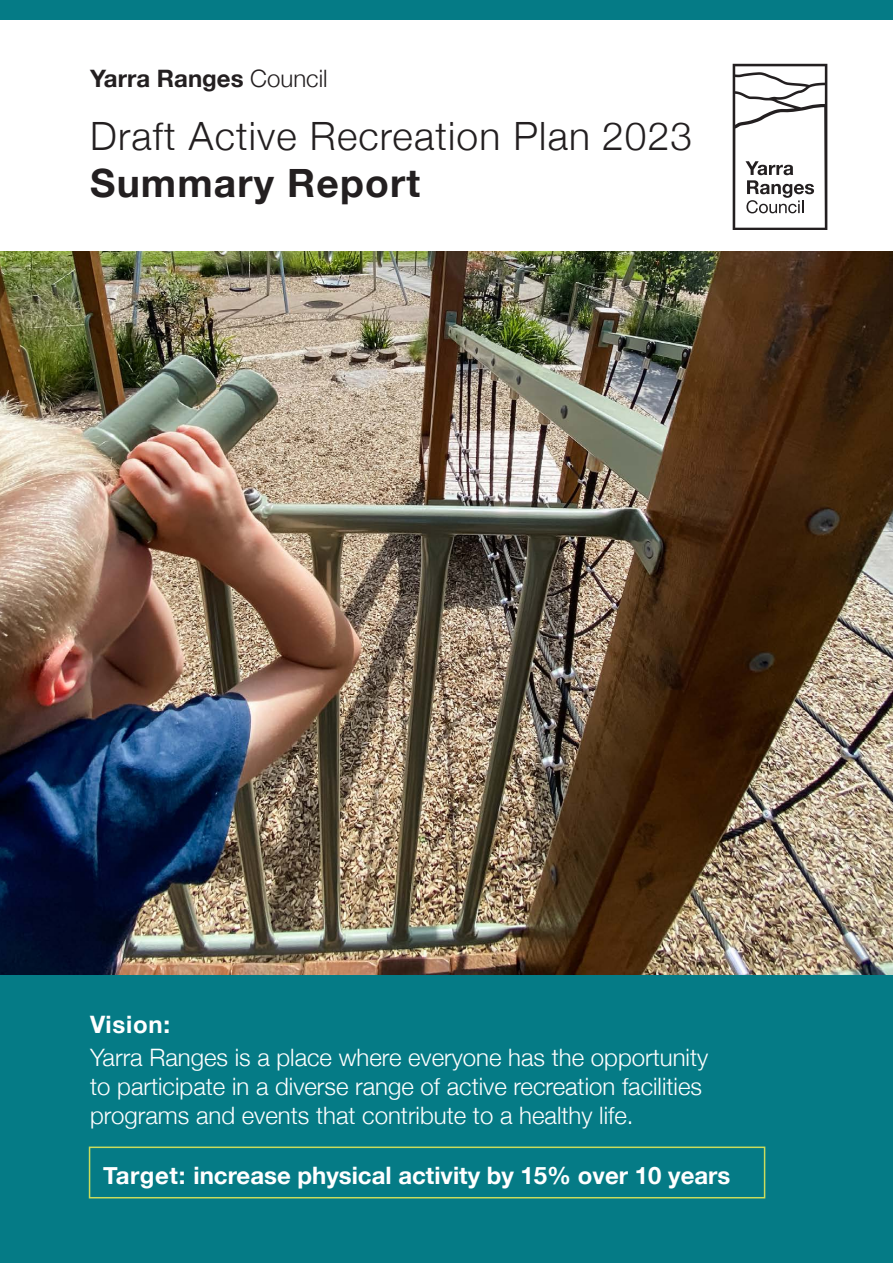
<style>
.page{position:relative;width:893px;height:1263px;background:#fff}
.page>*{position:absolute;margin:0;border:0;box-sizing:border-box;transform-origin:0 0}
.t1{font:300 39px "Helvetica Neue";letter-spacing:.03em;color:#231f20}
.t2{font:700 39px "Helvetica Neue";letter-spacing:.03em;color:#231f20}
.Copy{font:300 24px/28.8px "Helvetica Neue";color:#fff}
.Copy-2{font:700 24px "Helvetica Neue";color:#fff}
.t3{font:700 24px "Helvetica Neue";color:#231f20}
.s1{font-weight:300}
</style>
<div class="page">
<img style="left:0;top:251px;width:893px;height:725px">
<svg style="left:733px;top:64px;width:94px;height:166px"></svg>
<div style="left:0;top:976px;width:893px;height:287px;background:#057b86"></div>
<div style="left:89px;top:1146px;width:676px;height:52px;border:2px solid #cbdc5c"></div>
<div style="left:0;top:0;width:893px;height:20px;background:#057b86"></div>
<p class="t3" style="left:90px;top:64px;width:239px">Yarra Ranges <span class="s1">Council</span></p>
<p class="t1" style="left:90px;top:113px;width:604px">Draft Active Recreation Plan 2023</p>
<p class="t2" style="left:90px;top:159px;width:332px">Summary Report</p>
<p class="Copy-2" style="left:90px;top:1010px;width:81px">Vision:</p>
<p class="Copy" style="left:90px;top:1043px;width:620px">Yarra Ranges is a place where everyone has the opportunity to participate in a diverse range of active recreation facilities programs and events that contribute to a healthy life.</p>
<p class="Copy-2" style="left:103px;top:1161px;width:629px">Target: increase physical activity by 15% over 10 years</p>
</div>
